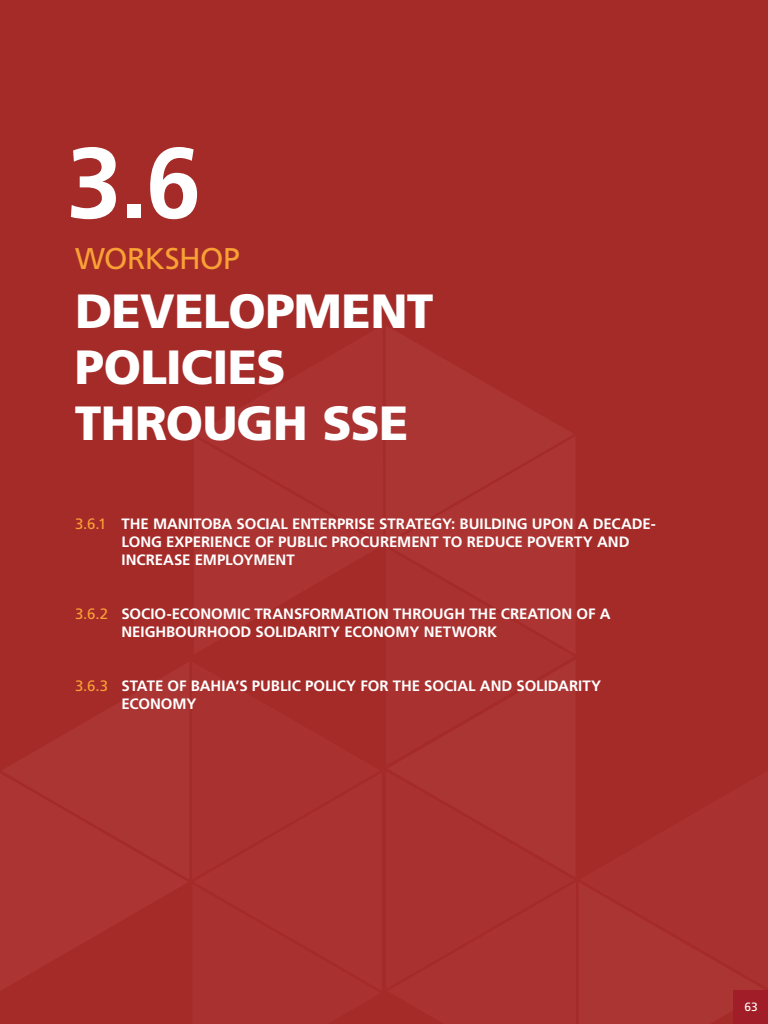
<style>
.page{position:relative;width:768px;height:1024px;background:#a52b29}
.page>*{position:absolute;margin:0;border:0;box-sizing:border-box;transform-origin:0 0}
.t1{font:700 100px "Frutiger LT Std";color:#fff}
.t2{font:900 48px/56px "Frutiger LT Std";letter-spacing:-.015em;color:#fff}
.t3{font:30px "Frutiger LT Std";letter-spacing:-.02em;color:#f9a135}
.t4{font:700 15px/18px "Frutiger LT Std";letter-spacing:-.005em;color:#fff}
.t5{font:15px "Frutiger LT Std";color:#f9a135}
.t6{font:12px "Frutiger LT Std";color:#fff}
</style>
<div class="page">
<div style="left:734px;top:990px;width:34px;height:34px;background:#a11d27"></div>
<h1 class="t1" style="left:66px;top:124px;width:137px">3.6</h1>
<h3 class="t3" style="left:75px;top:241px;width:166px">WORKSHOP</h3>
<h2 class="t2" style="left:75px;top:283px;width:327px">DEVELOPMENT<br>PO LICI ES<br>THROUG</h2>
<h2 class="t2" style="left:273px;top:395px;width:131px">H SSE</h2>
<p class="t5" style="left:75px;top:515px;width:33px">3.6.1</p>
<p class="t4" style="left:121px;top:515px;width:536px">THE MANITOBA SOCIAL ENTERPRISE STRATEGY: BUILD ING UPON A DECADE-<br>LONG EXPERIENCE OF PUBLIC PROCUREMENT TO REDUCE POVERTY AND<br>INCREASE EMPLOYMENT</p>
<p class="t5" style="left:75px;top:605px;width:35px">3.6.2</p>
<p class="t4" style="left:121px;top:605px;width:490px">SOCIO-ECONOMIC TRANSFORMATION THROUGH THE CREATION OF A<br>NEIGHBOURHOOD SOLIDARITY ECONOMY NETWORK</p>
<p class="t5" style="left:75px;top:677px;width:35px">3.6.3</p>
<p class="t4" style="left:122px;top:677px;width:481px">STATE OF BAHIA’S PUBLIC POLICY FOR THE SOCIAL AND SOLIDARITY<br>ECONOMY</p>
<p class="t6" style="left:745px;top:1000px;width:15px">63</p>
</div>
